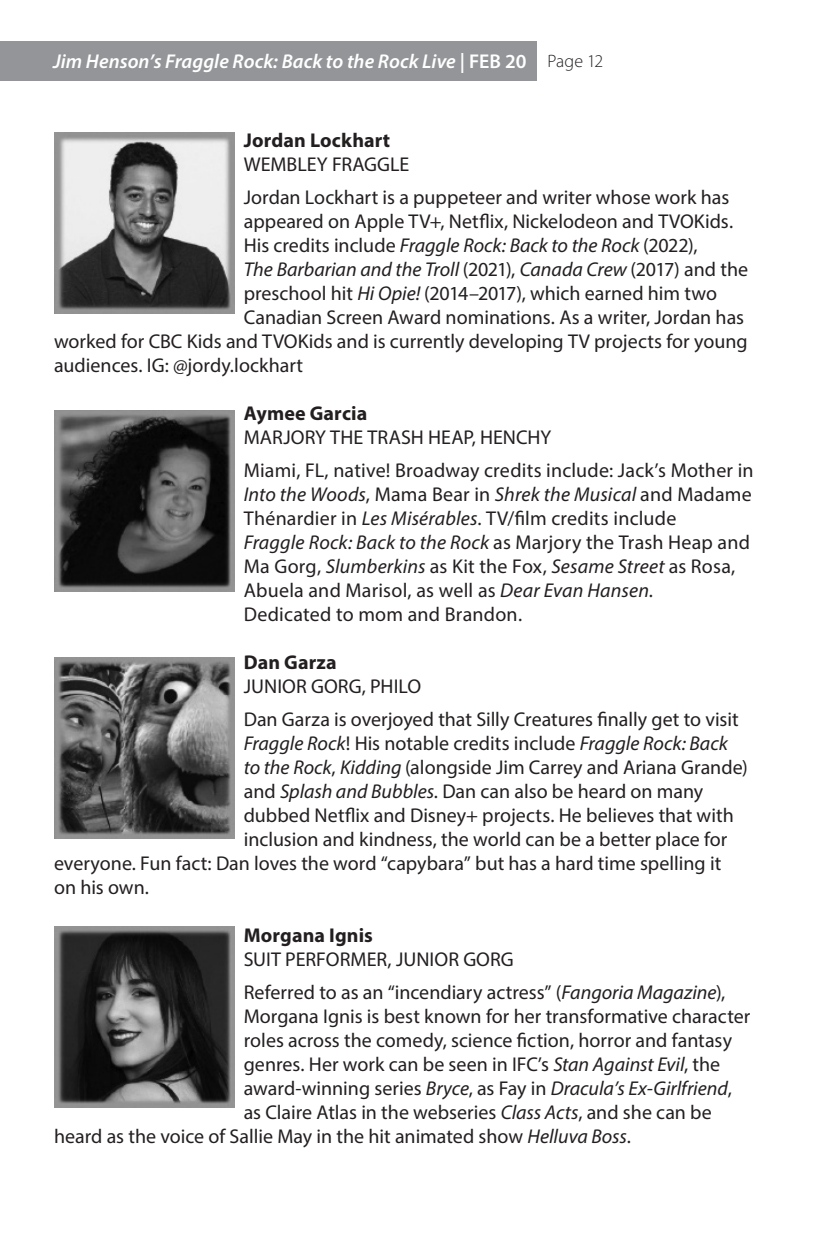
<style>
.page{position:relative;width:828px;height:1260px;background:#fff}
.page>*{position:absolute;margin:0;border:0;box-sizing:border-box;transform-origin:0 0}
.Body_Text{font:20px/24px "Myriad Pro";color:#231f20}
.Body_Text-2{font:italic 20px "Myriad Pro";color:#231f20}
.Heading_3{font:20px "Myriad Pro";color:#231f20}
.t1{font:italic 600 20px "Myriad Pro";letter-spacing:.005em;color:#fff}
.Heading_3-2{font:700 20px "Myriad Pro";letter-spacing:.005em;color:#231f20}
.t2{font:300 18px "Myriad Pro";color:#231f20}
.s1{font-style:normal}
.s2{font-style:italic}
</style>
<div class="page">
<img style="left:54px;top:133px;width:181px;height:181px">
<img style="left:54px;top:410px;width:181px;height:181px">
<img style="left:54px;top:658px;width:181px;height:181px">
<img style="left:54px;top:927px;width:181px;height:180px">
<div style="left:0;top:41px;width:536px;height:39px;background:#939598"></div>
<p class="t1" style="left:53px;top:49px;width:475px">Jim Henson’s Fraggle Rock: Back to the Rock Live <span class="s1">| FEB 20</span></p>
<p class="t2" style="left:547px;top:50px;width:57px">Page 12</p>
<p class="Heading_3-2" style="left:244px;top:127px;width:148px">Jordan Lockhart</p>
<p class="Heading_3" style="left:244px;top:152px;width:167px">WEMBLEY FRAGGLE</p>
<p class="Body_Text" style="left:244px;top:185px;width:487px">Jordan Lockhart is a puppeteer and writer whose work has</p>
<p class="Body_Text" style="left:244px;top:209px;width:491px">appeared on Apple TV+, Netflix, Nickelodeon and TVOKids.</p>
<p class="Body_Text-2" style="left:244px;top:233px;width:455px"><span class="s1">His credits include</span> Fraggle Rock: Back to the Rock <span class="s1">(2022),</span></p>
<p class="Body_Text-2" style="left:244px;top:257px;width:506px">The Barbarian and the Troll <span class="s1">(2021),</span> Canada Crew <span class="s1">(2017) and the</span></p>
<p class="Body_Text" style="left:244px;top:281px;width:475px">preschool hit <span class="s2">Hi Opie!</span> (2014–2017), which earned him two</p>
<p class="Body_Text" style="left:244px;top:305px;width:502px">Canadian Screen Award nominations. As a writer, Jordan has</p>
<p class="Body_Text" style="left:54px;top:329px;width:695px">worked for CBC Kids and TVOKids and is currently developing TV projects for young</p>
<p class="Body_Text" style="left:54px;top:353px;width:251px">audiences. IG: @jordy.lockhart</p>
<p class="Heading_3-2" style="left:244px;top:400px;width:125px">Aymee Garcia</p>
<p class="Heading_3" style="left:244px;top:425px;width:309px">MARJORY THE TRASH HEAP, HENCHY</p>
<p class="Body_Text" style="left:244px;top:458px;width:511px">Miami, FL, native! Broadway credits include: Jack’s Mother in <span class="s2">Into the Woods</span>, Mama Bear in <span class="s2">Shrek the Musical</span> and Madame Thénardier in <span class="s2">Les Misérables</span>. TV/film credits include<br><span class="s2">Fraggle Rock: Back to the Rock</span> as Marjory the Trash Heap and Ma Gorg, <span class="s2">Slumberkins</span> as Kit the Fox, <span class="s2">Sesame Street</span> as Rosa, Abuela and Marisol, as well as <span class="s2">Dear Evan Hansen</span>.<br>Dedicated to mom and Brandon.</p>
<p class="Heading_3-2" style="left:244px;top:649px;width:95px">Dan Garza</p>
<p class="Heading_3" style="left:244px;top:674px;width:179px">JUNIOR GORG, PHILO</p>
<p class="Body_Text" style="left:244px;top:707px;width:497px">Dan Garza is overjoyed that Silly Creatures finally get to visit</p>
<p class="Body_Text-2" style="left:244px;top:731px;width:486px">Fraggle Rock<span class="s1">! His notable credits include</span> Fraggle Rock: Back</p>
<p class="Body_Text" style="left:244px;top:755px;width:506px"><span class="s2">to the Rock</span>, <span class="s2">Kidding</span> (alongside Jim Carrey and Ariana Grande)</p>
<p class="Body_Text" style="left:244px;top:779px;width:461px">and <span class="s2">Splash and Bubbles</span>. Dan can also be heard on many</p>
<p class="Body_Text" style="left:244px;top:803px;width:492px">dubbed Netflix and Disney+ projects. He believes that with</p>
<p class="Body_Text" style="left:244px;top:827px;width:485px">inclusion and kindness, the world can be a better place for</p>
<p class="Body_Text" style="left:54px;top:851px;width:669px">everyone. Fun fact: Dan loves the word “capybara” but has a hard time spelling it</p>
<p class="Body_Text" style="left:54px;top:875px;width:97px">on his own.</p>
<p class="Heading_3-2" style="left:244px;top:922px;width:131px">Morgana Ignis</p>
<p class="Heading_3" style="left:244px;top:947px;width:272px">SUIT PERFORMER, JUNIOR GORG</p>
<p class="Body_Text" style="left:244px;top:980px;width:483px">Referred to as an “incendiary actress” (<span class="s2">Fangoria Magazine</span>),</p>
<p class="Body_Text" style="left:244px;top:1004px;width:508px">Morgana Ignis is best known for her transformative character</p>
<p class="Body_Text" style="left:244px;top:1028px;width:490px">roles across the comedy, science fiction, horror and fantasy</p>
<p class="Body_Text" style="left:244px;top:1052px;width:478px">genres. Her work can be seen in IFC’s <span class="s2">Stan Against Evil</span>, the</p>
<p class="Body_Text" style="left:244px;top:1076px;width:490px">award‑winning series <span class="s2">Bryce</span>, as Fay in <span class="s2">Dracula’s Ex-Girlfriend</span>,</p>
<p class="Body_Text" style="left:244px;top:1100px;width:470px">as Claire Atlas in the webseries <span class="s2">Class Acts</span>, and she can be</p>
<p class="Body_Text" style="left:54px;top:1124px;width:578px">heard as the voice of Sallie May in the hit animated show <span class="s2">Helluva Boss</span>.</p>
</div>
